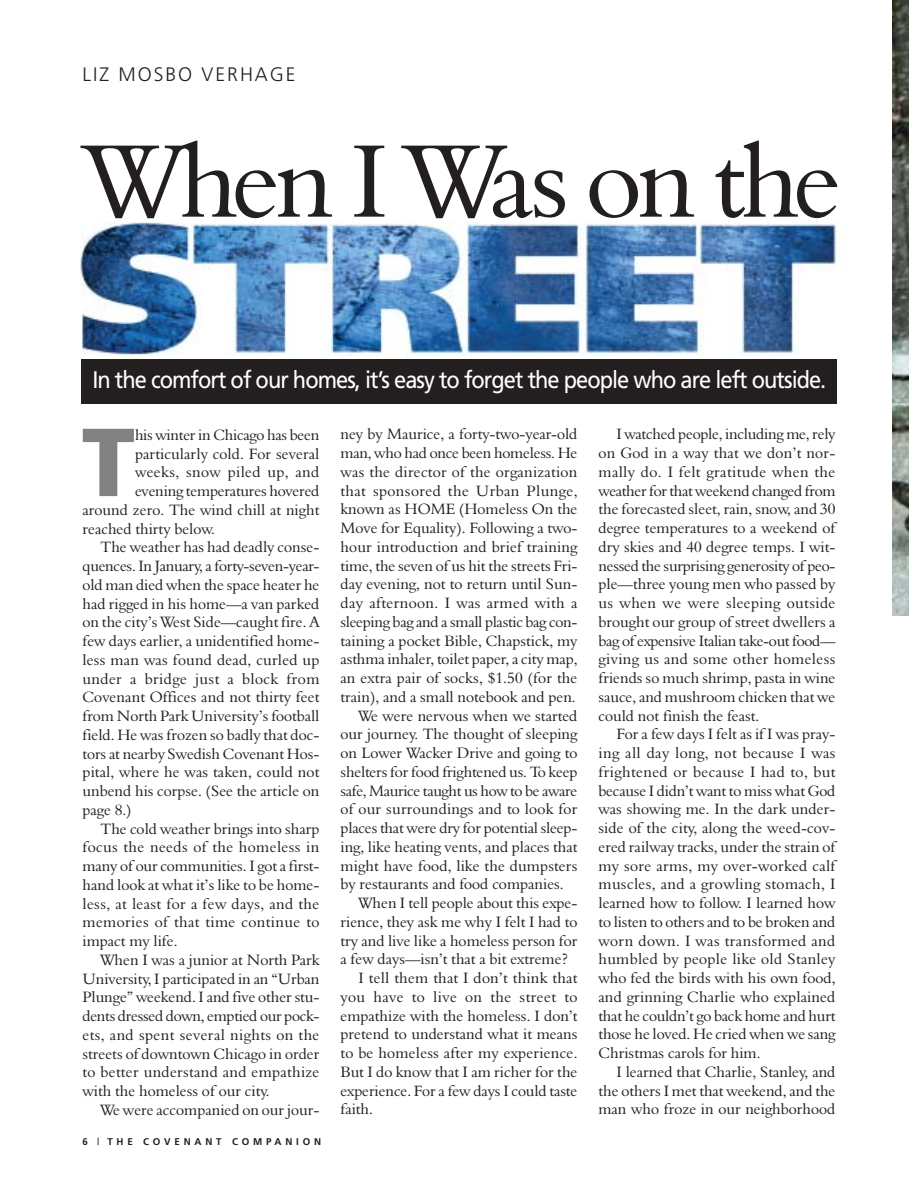
<style>
.page{position:relative;width:918px;height:1188px;background:#fff}
.page>*{position:absolute;margin:0;border:0;box-sizing:border-box;transform-origin:0 0}
.t1{font:106.5px "Aldine 401 BT Roman A";letter-spacing:-.045em;color:#231f1f}
.t2{font:900 96.45px "Frutiger";color:#808284}
.t3{font:24px "Frutiger";letter-spacing:-.045em;color:#fff;scale:.91 1}
.t4{font:300 19.5px "Frutiger";letter-spacing:.1em;color:#231f1f}
.t5{font:15.45px/18.8px "Aldine 401 BT Roman A";color:#231f1f;text-align:justify}
.t6{font:15.45px "Aldine 401 BT Roman A";letter-spacing:.025em;color:#231f1f}
.t7{font:15.45px "Aldine 401 BT Roman A";letter-spacing:-.02em;color:#231f1f}
.t8{font:15.45px "Aldine 401 BT Roman A";letter-spacing:-.025em;color:#231f1f}
.t9{font:15.45px "Aldine 401 BT Roman A";letter-spacing:.02em;color:#231f1f}
.t10{font:700 9.75px "Frutiger";letter-spacing:.39em;color:#231f1f}
.s1{font-weight:400}
</style>
<div class="page">
<img style="left:80px;top:222px;width:757px;height:136px">
<div style="left:81px;top:359px;width:756px;height:44px;background:#231f1f"></div>
<img style="left:892px;top:0;width:17px;height:616px">
<p class="t4" style="left:82px;top:67px;width:215px">LIZ MOSBO VERHAGE</p>
<h1 class="t1" style="left:85px;top:141px;width:757px">When I Was on the</h1>
<h3 class="t3" style="left:92px;top:370px;width:808px">In the comfort of our homes, it’s easy to forget the people who are left outside.</h3>
<h2 class="t2" style="left:82px;top:424px;width:55px">T</h2>
<p class="t5" style="left:135px;top:427px;width:186px">his winter in Chicago has been</p>
<p class="t5" style="left:135px;top:446px;width:186px">particularly cold. For several</p>
<p class="t6" style="left:135px;top:466px;width:186px">weeks, snow piled up, and</p>
<p class="t5" style="left:135px;top:483px;width:186px">evening temperatures hovered</p>
<p class="t5" style="left:82px;top:502px;width:239px">around zero. The wind chill at night</p>
<p class="t5" style="left:82px;top:521px;width:134px">reached thirty below.</p>
<p class="t5" style="left:100px;top:539px;width:220px">The weather has had deadly conse-</p>
<p class="t7" style="left:82px;top:560px;width:238px">quences. In January, a forty-seven-year-</p>
<p class="t5" style="left:82px;top:577px;width:239px">old man died when the space heater he</p>
<p class="t5" style="left:82px;top:596px;width:238px">had rigged in his home—a van parked</p>
<p class="t5" style="left:82px;top:614px;width:239px">on the city’s West Side—caught fire. A</p>
<p class="t5" style="left:82px;top:633px;width:239px">few days earlier, a unidentified home-</p>
<p class="t5" style="left:82px;top:652px;width:239px">less man was found dead, curled up</p>
<p class="t6" style="left:82px;top:673px;width:239px">under a bridge just a block from</p>
<p class="t5" style="left:82px;top:689px;width:239px">Covenant Offices and not thirty feet</p>
<p class="t5" style="left:82px;top:708px;width:238px">from North Park University’s football</p>
<p class="t5" style="left:82px;top:727px;width:238px">field. He was frozen so badly that doc-</p>
<p class="t5" style="left:82px;top:746px;width:238px">tors at nearby Swedish Covenant Hos-</p>
<p class="t5" style="left:82px;top:764px;width:239px">pital, where he was taken, could not</p>
<p class="t5" style="left:82px;top:783px;width:239px">unbend his corpse. (See the article on</p>
<p class="t5" style="left:82px;top:802px;width:51px">page 8.)</p>
<p class="t5" style="left:100px;top:821px;width:220px">The cold weather brings into sharp</p>
<p class="t6" style="left:82px;top:841px;width:238px">focus the needs of the homeless in</p>
<p class="t5" style="left:82px;top:858px;width:238px">many of our communities. I got a first-</p>
<p class="t5" style="left:82px;top:877px;width:238px">hand look at what it’s like to be home-</p>
<p class="t6" style="left:82px;top:898px;width:238px">less, at least for a few days, and the</p>
<p class="t6" style="left:82px;top:916px;width:238px">memories of that time continue to</p>
<p class="t5" style="left:82px;top:933px;width:97px">impact my life.</p>
<p class="t5" style="left:100px;top:952px;width:221px">When I was a junior at North Park</p>
<p class="t5" style="left:82px;top:971px;width:239px">University, I participated in an “Urban</p>
<p class="t5" style="left:82px;top:989px;width:238px">Plunge” weekend. I and five other stu-</p>
<p class="t7" style="left:82px;top:1010px;width:239px">dents dressed down, emptied our pock-</p>
<p class="t6" style="left:82px;top:1029px;width:239px">ets, and spent several nights on the</p>
<p class="t5" style="left:82px;top:1046px;width:238px">streets of downtown Chicago in order</p>
<p class="t9" style="left:82px;top:1066px;width:238px">to better understand and empathize</p>
<p class="t5" style="left:82px;top:1083px;width:189px">with the homeless of our city.</p>
<p class="t5" style="left:100px;top:1102px;width:221px">We were accompanied on our jour-</p>
<p class="t10" style="left:82px;top:1138px;width:240px">6 <span class="s1">|</span> THE COVENANT COMPANION</p>
<p class="t5" style="left:340px;top:426px;width:238px">ney by Maurice, a forty-two-year-old</p>
<p class="t5" style="left:340px;top:445px;width:238px">man, who had once been homeless. He</p>
<p class="t5" style="left:340px;top:464px;width:239px">was the director of the organization</p>
<p class="t6" style="left:340px;top:485px;width:239px">that sponsored the Urban Plunge,</p>
<p class="t5" style="left:340px;top:501px;width:239px">known as HOME (Homeless On the</p>
<p class="t5" style="left:340px;top:520px;width:238px">Move for Equality). Following a two-</p>
<p class="t5" style="left:340px;top:539px;width:239px">hour introduction and brief training</p>
<p class="t5" style="left:340px;top:558px;width:238px">time, the seven of us hit the streets Fri-</p>
<p class="t5" style="left:340px;top:576px;width:238px">day evening, not to return until Sun-</p>
<p class="t6" style="left:340px;top:597px;width:239px">day afternoon. I was armed with a</p>
<p class="t7" style="left:340px;top:616px;width:238px">sleeping bag and a small plastic bag con-</p>
<p class="t5" style="left:340px;top:633px;width:238px">taining a pocket Bible, Chapstick, my</p>
<p class="t5" style="left:340px;top:651px;width:239px">asthma inhaler, toilet paper, a city map,</p>
<p class="t5" style="left:340px;top:670px;width:239px">an extra pair of socks, $1.50 (for the</p>
<p class="t5" style="left:340px;top:689px;width:237px">train), and a small notebook and pen.</p>
<p class="t5" style="left:358px;top:708px;width:220px">We were nervous when we started</p>
<p class="t5" style="left:340px;top:726px;width:239px">our journey. The thought of sleeping</p>
<p class="t5" style="left:340px;top:745px;width:239px">on Lower Wacker Drive and going to</p>
<p class="t5" style="left:340px;top:764px;width:239px">shelters for food frightened us. To keep</p>
<p class="t8" style="left:340px;top:785px;width:238px">safe, Maurice taught us how to be aware</p>
<p class="t5" style="left:340px;top:801px;width:238px">of our surroundings and to look for</p>
<p class="t5" style="left:340px;top:820px;width:238px">places that were dry for potential sleep-</p>
<p class="t5" style="left:340px;top:839px;width:239px">ing, like heating vents, and places that</p>
<p class="t5" style="left:340px;top:858px;width:238px">might have food, like the dumpsters</p>
<p class="t5" style="left:340px;top:876px;width:225px">by restaurants and food companies.</p>
<p class="t5" style="left:358px;top:895px;width:221px">When I tell people about this expe-</p>
<p class="t5" style="left:340px;top:914px;width:239px">rience, they ask me why I felt I had to</p>
<p class="t5" style="left:340px;top:933px;width:239px">try and live like a homeless person for</p>
<p class="t5" style="left:340px;top:951px;width:229px">a few days—isn’t that a bit extreme?</p>
<p class="t5" style="left:358px;top:970px;width:220px">I tell them that I don’t think that</p>
<p class="t6" style="left:340px;top:991px;width:238px">you have to live on the street to</p>
<p class="t5" style="left:340px;top:1008px;width:239px">empathize with the homeless. I don’t</p>
<p class="t5" style="left:340px;top:1026px;width:238px">pretend to understand what it means</p>
<p class="t5" style="left:340px;top:1045px;width:239px">to be homeless after my experience.</p>
<p class="t5" style="left:340px;top:1064px;width:238px">But I do know that I am richer for the</p>
<p class="t5" style="left:340px;top:1083px;width:238px">experience. For a few days I could taste</p>
<p class="t5" style="left:340px;top:1101px;width:34px">faith.</p>
<p class="t5" style="left:598px;top:426px;width:239px;text-indent:18px">I watched people, including me, rely on God in a way that we don’t nor&shy;mally do. I felt gratitude when the weather for that weekend changed from the forecasted sleet, rain, snow, and 30 degree temperatures to a weekend of dry skies and 40 degree temps. I wit&shy;nessed the surprising generosity of peo&shy;ple—three young men who passed by us when we were sleeping outside brought our group of street dwellers a bag of expensive Italian take-out food— giving us and some other homeless friends so much shrimp, pasta in wine sauce, and mushroom chicken that we could not finish the feast.</p>
<p class="t5" style="left:599px;top:726px;width:239px;text-indent:18px">For a few days I felt as if I was pray&shy;ing all day long, not because I was frightened or because I had to, but because I didn’t want to miss what God was showing me. In the dark under&shy;side of the city, along the weed-cov&shy;ered railway tracks, under the strain of my sore arms, my over-worked calf muscles, and a growling stomach, I learned how to follow. I learned how to listen to others and to be broken and worn down. I was transformed and humbled by people like old Stanley who fed the birds with his own food, and grinning Charlie who explained that he couldn’t go back home and hurt those he loved. He cried when we sang Christmas carols for him.</p>
<p class="t5" style="left:599px;top:1064px;width:239px;text-indent:18px">I learned that Charlie, Stanley, and the others I met that weekend, and the man who froze in our neighborhood</p>
</div>
